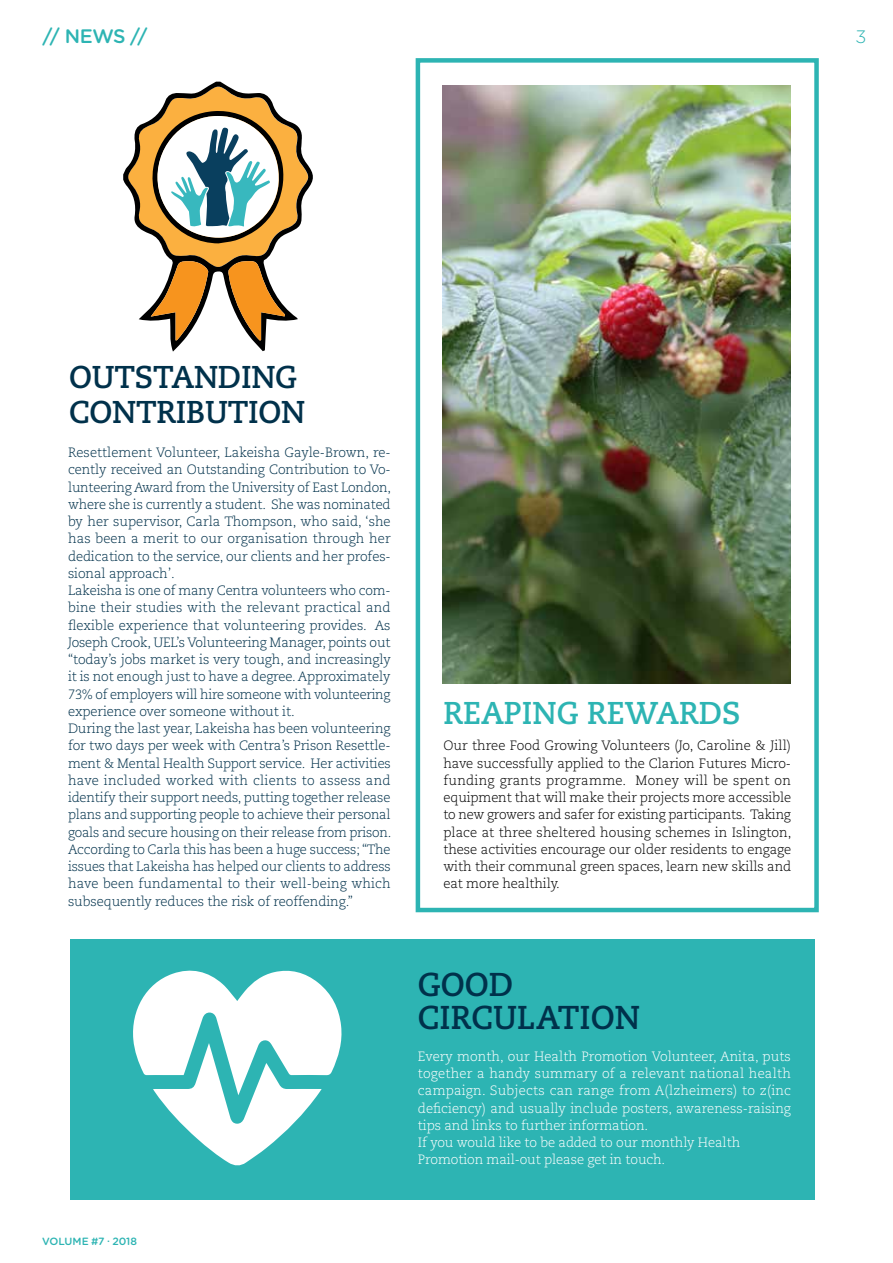
<style>
.page{position:relative;width:893px;height:1263px;background:#fff}
.page>*{position:absolute;margin:0;border:0;box-sizing:border-box;transform-origin:0 0}
.t1{font:700 33px/32.4px "Caecilia";color:#00314b;scale:.96 1}
.t2{font:700 31.5px/34.5px "Caecilia";letter-spacing:-.01em;color:#00314b;scale:.96 1}
.t3{font:700 31.5px "Caecilia";color:#2db4b3;scale:.96 1}
.t4{font:500 19.5px "Gotham Rounded";color:#2db4b3}
.t5{font:300 18px "Gotham Rounded";color:#2db4b3}
.t6{font:300 13.5px/17.2px "Caecilia";letter-spacing:-.01em;color:#00314b}
.t7{font:300 13.5px/17.2px "Caecilia";letter-spacing:-.01em;color:#000;text-align:justify}
.t8{font:300 13.5px/17.2px "Caecilia";color:#fff}
.t9{font:500 10.5px "Gotham Rounded";letter-spacing:-.005em;color:#2db4b3}
</style>
<div class="page">
<div style="left:416px;top:58px;width:403px;height:854px;border:4px solid #2db4b3"></div>
<div style="left:70px;top:939px;width:744px;height:260px;background:#2db4b3"></div>
<svg style="left:133px;top:970px;width:209px;height:196px"></svg>
<svg style="left:123px;top:82px;width:190px;height:270px"></svg>
<svg style="left:126px;top:85px;width:184px;height:256px"></svg>
<img style="left:442px;top:85px;width:348px;height:599px">
<h3 class="t4" style="left:43px;top:22px;width:107px">// NEWS //</h3>
<h3 class="t5" style="left:856px;top:25px;width:12px">3</h3>
<h2 class="t2" style="left:69px;top:360px;width:247px">OUTSTANDING<br>CONTRIBUTION</h2>
<p class="t6" style="left:68px;top:444px;width:325px">Resettlement Volunteer, Lakeisha Gayle-Brown, re&shy;cently received an Outstanding Contribution to Vo&shy;lunteering Award from the University of East London, where she is currently a student. She was nominated by her supervisor, Carla Thompson, who said, ‘she has been a merit to our organisation through her dedication to the service, our clients and her profes&shy;sional approach’.<br>Lakeisha is one of many Centra volunteers who com&shy;bine their studies with the relevant practical and flexible experience that volunteering provides. As Joseph Crook, UEL’s Volunteering Manager, points out “today’s jobs market is very tough, and increasingly it is not enough just to have a degree. Approximately 73% of employers will hire someone with volunteering experience over someone without it.<br>During the last year, Lakeisha has been volunteering for two days per week with Centra’s Prison Resettle&shy;ment &amp; Mental Health Support service. Her activities have included worked with clients to assess and identify their support needs, putting together release plans and supporting people to achieve their personal goals and secure housing on their release from prison.<br>According to Carla this has been a huge success; “The issues that Lakeisha has helped our clients to address have been fundamental to their well-being which subsequently reduces the risk of reoffending.”</p>
<h2 class="t3" style="left:443px;top:694px;width:311px">REAPING REWARDS</h2>
<p class="t7" style="left:443px;top:737px;width:349px">Our three Food Growing Volunteers (Jo, Caroline &amp; Jill) have successfully applied to the Clarion Futures Micro&shy;funding grants programme. Money will be spent on equipment that will make their projects more accessible to new growers and safer for existing participants. Taking place at three sheltered housing schemes in Islington, these activities encourage our older residents to engage with their communal green spaces, learn new skills and eat more healthily.</p>
<h1 class="t1" style="left:418px;top:969px;width:233px">GOOD<br>CIRCULATION</h1>
<p class="t8" style="left:418px;top:1048px;width:375px">Every month, our Health Promotion Volunteer, Anita, puts together a handy summary of a relevant national health campaign. Subjects can range from A(lzheimers) to z(inc deficiency) and usually include posters, awareness-raising tips and links to further information.<br>If you would like to be added to our monthly Health Promotion mail-out please get in touch.</p>
<p class="t9" style="left:42px;top:1233px;width:96px">VOLUME #7 . 2018</p>
</div>
